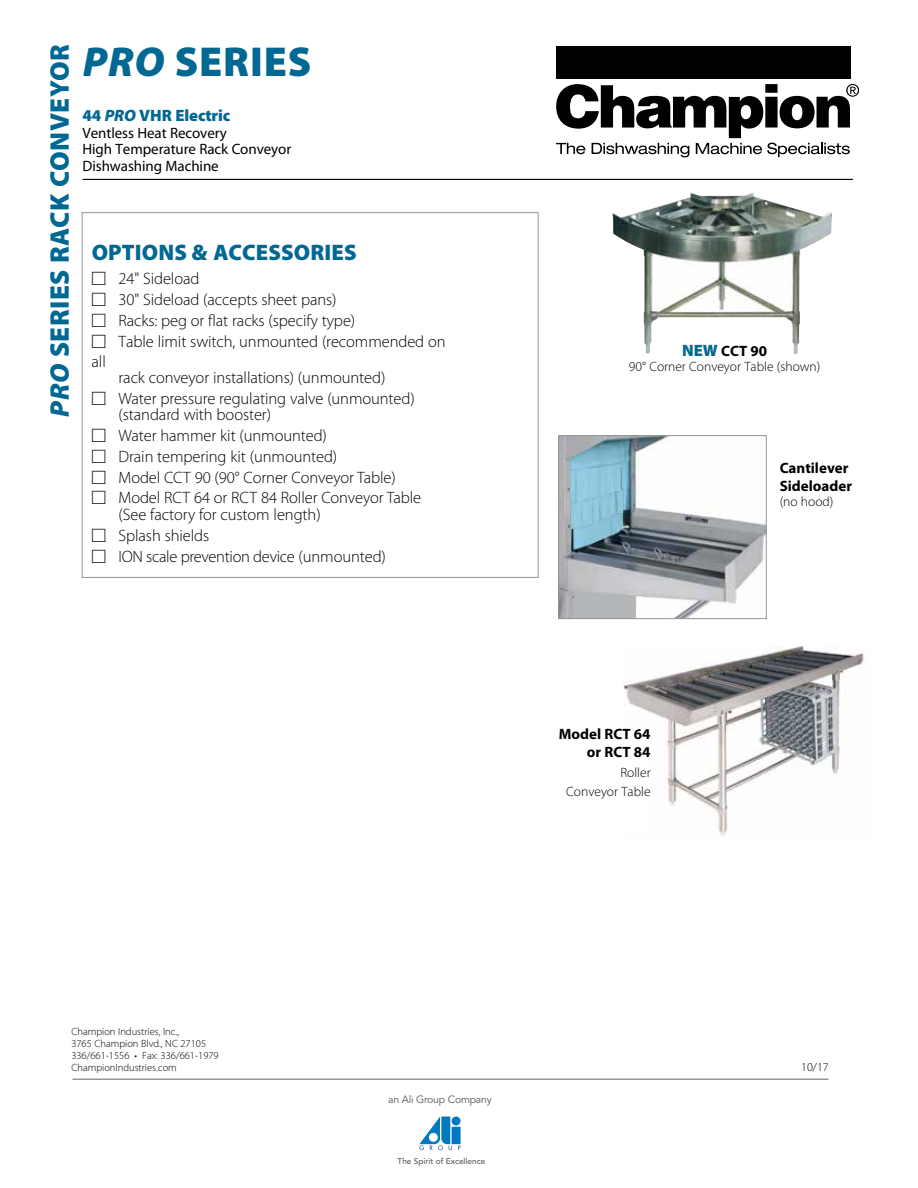
<style>
.page{position:relative;width:918px;height:1188px;background:#fff}
.page>*{position:absolute;margin:0;border:0;box-sizing:border-box;transform-origin:0 0}
.t1{font:900 42px "Myriad Pro";letter-spacing:.02em;color:#006892}
.t2{font:900 27px "Myriad Pro";letter-spacing:.02em;color:#006892}
.t3{font:900 22.5px "Myriad Pro";letter-spacing:.005em;color:#006892}
.t4{font:300 16.5px/20.9px "Myriad Pro";letter-spacing:-.005em;color:#000}
.t5{font:900 16.5px "Myriad Pro";letter-spacing:-.005em;color:#006892}
.t6{font:16.5px "Universal Newswith Comm Pi";color:#000}
.t7{font:15px/16.5px "Myriad Pro";letter-spacing:-.005em;color:#000}
.t8{font:700 15px/18px "Myriad Pro";color:#000}
.t9{font:300 13.5px/19.5px "Myriad Pro";color:#000;text-align:right}
.t10{font:300 12px "Myriad Pro";color:#000}
.t11{font:300 10.5px/12px "Myriad Pro";color:#000}
.t12{font:10.5px "Avenir";letter-spacing:-.02em;color:#58595b}
.t13{font:500 8.25px "Avenir";color:#58595b}
.s1{font-style:italic}
.s2{font-family:"Universal Newswith Comm Pi";font-weight:400}
.s3{font-weight:900;font-size:16.5px;color:#006892}
</style>
<div class="page">
<hr style="left:73px;top:1078px;width:756px;height:2px;background:#939598">
<div style="left:452px;top:1117px;width:9px;height:8px;background:#0079c1;border-radius:50%"></div>
<div style="left:452px;top:1127px;width:9px;height:17px;background:#0079c1"></div>
<svg style="left:419px;top:1117px;width:33px;height:33px"></svg>
<div style="left:556px;top:46px;width:294px;height:33px;background:#000"></div>
<svg style="left:556px;top:84px;width:303px;height:73px"></svg>
<hr style="left:82px;top:179px;width:771px;height:1px;background:#000">
<img style="left:560px;top:437px;width:205px;height:180px">
<div style="left:558px;top:435px;width:209px;height:184px;border:1px solid #939598"></div>
<img style="left:623px;top:647px;width:241px;height:189px">
<div style="left:550px;top:728px;width:101px;height:103px;background:#fff"></div>
<img style="left:612px;top:192px;width:220px;height:162px">
<h2 class="t2" style="left:42px;top:417px;width:374px;rotate:-90deg"><span class="s1">PRO</span> SERIES RACK CONVEYOR</h2>
<h1 class="t1" style="left:83px;top:33px;width:230px"><span class="s1">PRO</span> SERIES</h1>
<p class="t5" style="left:82px;top:105px;width:149px">44 <span class="s1">PRO</span> VHR Electric</p>
<p class="t7" style="left:82px;top:124px;width:210px">Ventless Heat Recovery<br>High Temperature Rack Conveyor<br>Dishwashing Machine</p>
<h3 class="t3" style="left:92px;top:237px;width:266px">OPTIONS &amp; ACCESSORIES</h3>
<p class="t4" style="left:92px;top:268px;width:356px"><span class="s2">:</span> 24" Sideload<br><span class="s2">:</span> 30" Sideload (accepts sheet pans)<br><span class="s2">:</span> Racks: peg or flat racks (specify type)<br><span class="s2">:</span> Table limit switch, unmounted (recommended on all</p>
<p class="t4" style="left:92px;top:367px;width:325px;text-align:center">rack conveyor installations) (unmounted)<br><span class="s2">:</span> Water pressure regulating valve (unmounted)</p>
<p class="t4" style="left:92px;top:404px;width:331px;text-indent:27px">(standard with booster)<br><span class="s2">:</span> Water hammer kit (unmounted)<br><span class="s2">:</span> Drain tempering kit (unmounted)<br><span class="s2">:</span> Model CCT 90 (90° Corner Conveyor Table)<br><span class="s2">:</span> Model RCT 64 or RCT 84 Roller Conveyor Table</p>
<p class="t4" style="left:92px;top:504px;width:231px;text-indent:27px">(See factory for custom length) <span class="s2">:</span> Splash shields</p>
<p class="t6" style="left:106px;top:549px;width:6px">:</p>
<p class="t4" style="left:92px;top:545px;width:296px"><span class="s2">:</span> ION scale prevention device (unmounted)</p>
<p class="t8" style="left:682px;top:342px;width:87px"><span class="s3">NEW</span> CCT 90</p>
<p class="t9" style="left:629px;top:357px;width:193px">90° Corner Conveyor Table (shown)</p>
<p class="t8" style="left:559px;top:725px;width:93px;text-align:right">Model RCT 64 or RCT 84</p>
<p class="t9" style="left:566px;top:762px;width:86px">Roller<br>Conveyor Table</p>
<p class="t8" style="left:780px;top:459px;width:74px">Cantilever<br>Sideloader</p>
<p class="t9" style="left:780px;top:492px;width:55px">(no hood)</p>
<p class="t11" style="left:71px;top:1025px;width:149px">Champion Industries, Inc.,<br>3765 Champion Blvd., NC 27105<br>336/661-1556 • Fax: 336/661-1979<br>ChampionIndustries.com</p>
<p class="t12" style="left:388px;top:1093px;width:105px">an Ali Group Company</p>
<p class="t13" style="left:398px;top:1156px;width:89px">The Spirit of Excellence</p>
<p class="t10" style="left:801px;top:1059px;width:29px">10/17</p>
</div>
